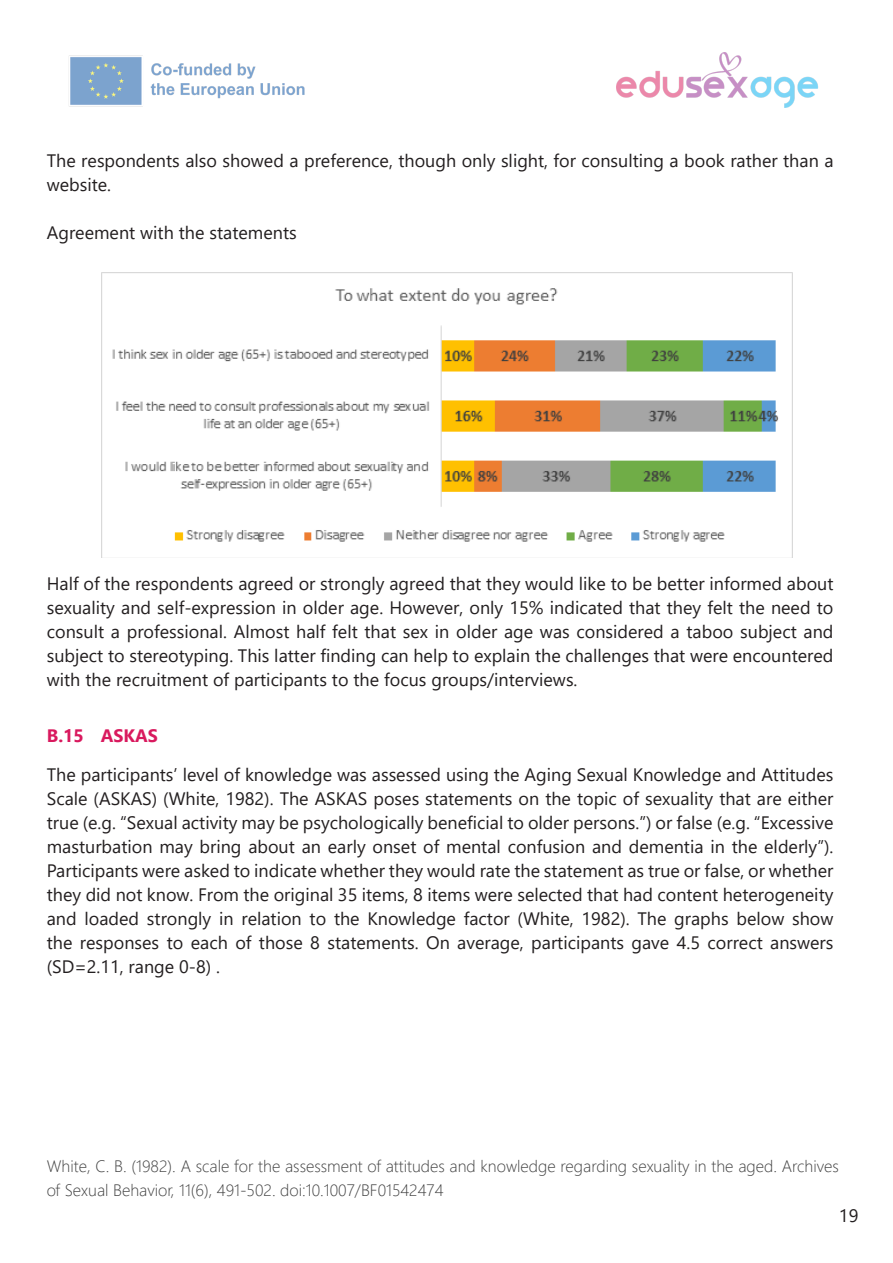
<style>
.page{position:relative;width:893px;height:1263px;background:#fff}
.page>*{position:absolute;margin:0;border:0;box-sizing:border-box;transform-origin:0 0}
.t1{font:18px/24px "Segoe UI";color:#231f20;text-align:justify}
.t2{font:700 18px "Segoe UI";color:#d9195e}
.t3{font:300 16.5px/24px "Segoe UI";color:#404040}
</style>
<div class="page">
<img style="left:69px;top:55px;width:236px;height:52px">
<img style="left:616px;top:52px;width:202px;height:55px">
<img style="left:101px;top:272px;width:691px;height:286px">
<p class="t1" style="left:47px;top:147px;width:788px">The respondents also showed a preference, though only slight, for consulting a book rather than a website.</p>
<p class="t1" style="left:47px;top:219px;width:251px">Agreement with the statements</p>
<p class="t1" style="left:47px;top:570px;width:788px">Half of the respondents agreed or strongly agreed that they would like to be better informed about sexuality and self-expression in older age. However, only 15% indicated that they felt the need to consult a professional. Almost half felt that sex in older age was considered a taboo subject and subject to stereotyping. This latter finding can help to explain the challenges that were encountered with the recruitment of participants to the focus groups/interviews.</p>
<p class="t2" style="left:47px;top:718px;width:113px">B.15 ASKAS</p>
<p class="t1" style="left:47px;top:761px;width:788px">The participants’ level of knowledge was assessed using the Aging Sexual Knowledge and Attitudes Scale (ASKAS) (White, 1982). The ASKAS poses statements on the topic of sexuality that are either true (e.g. “Sexual activity may be psychologically beneficial to older persons.”) or false (e.g. “Excessive masturbation may bring about an early onset of mental confusion and dementia in the elderly”).<br>Participants were asked to indicate whether they would rate the statement as true or false, or whether they did not know. From the original 35 items, 8 items were selected that had content heterogeneity and loaded strongly in relation to the Knowledge factor (White, 1982). The graphs below show the responses to each of those 8 statements. On average, participants gave 4.5 correct answers (SD=2.11, range 0-8) .</p>
<p class="t3" style="left:47px;top:1152px;width:794px">White, C. B. (1982). A scale for the assessment of attitudes and knowledge regarding sexuality in the aged. Archives of Sexual Behavior, 11(6), 491-502. doi:10.1007/BF01542474</p>
<p class="t1" style="left:839px;top:1202px;width:21px">19</p>
</div>
